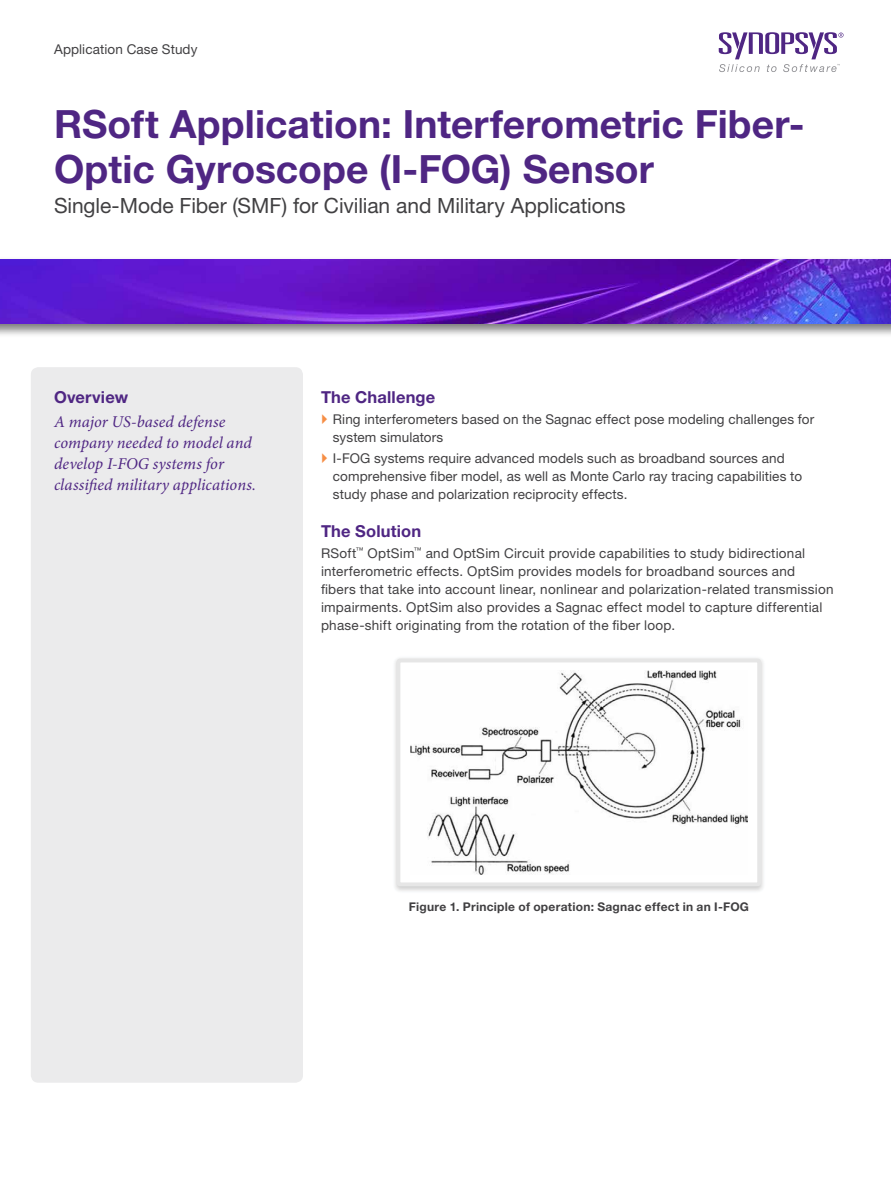
<style>
.page{position:relative;width:891px;height:1188px;background:#fff}
.page>*{position:absolute;margin:0;border:0;box-sizing:border-box;transform-origin:0 0}
._01_Heading_1{font:700 39px/45px "Helvetica Neue LT Std";color:#4f2683}
._01_Heading_2{font:21px "Helvetica Neue LT Std";letter-spacing:-.005em;color:#414042}
._03_Overview{font:italic 16.5px/21px "Minion Pro";color:#4f2683}
._02_Subhead_level_1{font:700 16.5px "Helvetica Neue LT Std";letter-spacing:.01em;color:#4f2683}
._03_Body_copy{font:13.5px/18px "Helvetica Neue LT Std";letter-spacing:.015em;color:#414042}
._05_Figure_caption{font:700 12px "Helvetica Neue LT Std";letter-spacing:.025em;color:#414042}
</style>
<div class="page">
<div style="left:0;top:256px;width:891px;height:82px;background:#000;opacity:.5"></div>
<img style="left:0;top:259px;width:891px;height:65px">
<svg style="left:719px;top:32px;width:125px;height:40px"></svg>
<div style="left:31px;top:367px;width:272px;height:716px;background:#ebebec;border-radius:8px"></div>
<svg style="left:396px;top:659px;width:365px;height:227px"></svg>
<img style="left:410px;top:671px;width:337px;height:203px">
<p class="_03_Body_copy" style="left:54px;top:40px;width:145px">Application Case Study</p>
<p class="_01_Heading_1" style="left:54px;top:101px;width:752px">RSoft Application: Interferometric Fiber-<br>Optic Gyroscope (I-FOG) Sensor</p>
<p class="_01_Heading_2" style="left:54px;top:193px;width:573px">Single-Mode Fiber (SMF) for Civilian and Military Applications</p>
<p class="_02_Subhead_level_1" style="left:54px;top:387px;width:76px">Overview</p>
<p class="_03_Overview" style="left:54px;top:411px;width:204px">A major US-based defense company needed to model and develop I-FOG systems for classified military applications.</p>
<p class="_02_Subhead_level_1" style="left:321px;top:387px;width:116px">The Challenge</p>
<p class="_03_Body_copy" style="left:333px;top:410px;width:483px">Ring interferometers based on the Sagnac effect pose modeling challenges for system simulators</p>
<p class="_03_Body_copy" style="left:333px;top:449px;width:471px">I-FOG systems require advanced models such as broadband sources and comprehensive fiber model, as well as Monte Carlo ray tracing capabilities to study phase and polarization reciprocity effects.</p>
<p class="_02_Subhead_level_1" style="left:321px;top:521px;width:102px">The Solution</p>
<p class="_03_Body_copy" style="left:321px;top:544px;width:514px">RSoft<sup>™</sup> OptSim<sup>™</sup> and OptSim Circuit provide capabilities to study bidirectional interferometric effects. OptSim provides models for broadband sources and<br>fibers that take into account linear, nonlinear and polarization-related transmission impairments. OptSim also provides a Sagnac effect model to capture differential phase-shift originating from the rotation of the fiber loop.</p>
<p class="_05_Figure_caption" style="left:409px;top:900px;width:342px">Figure 1. Principle of operation: Sagnac effect in an I-FOG</p>
</div>
